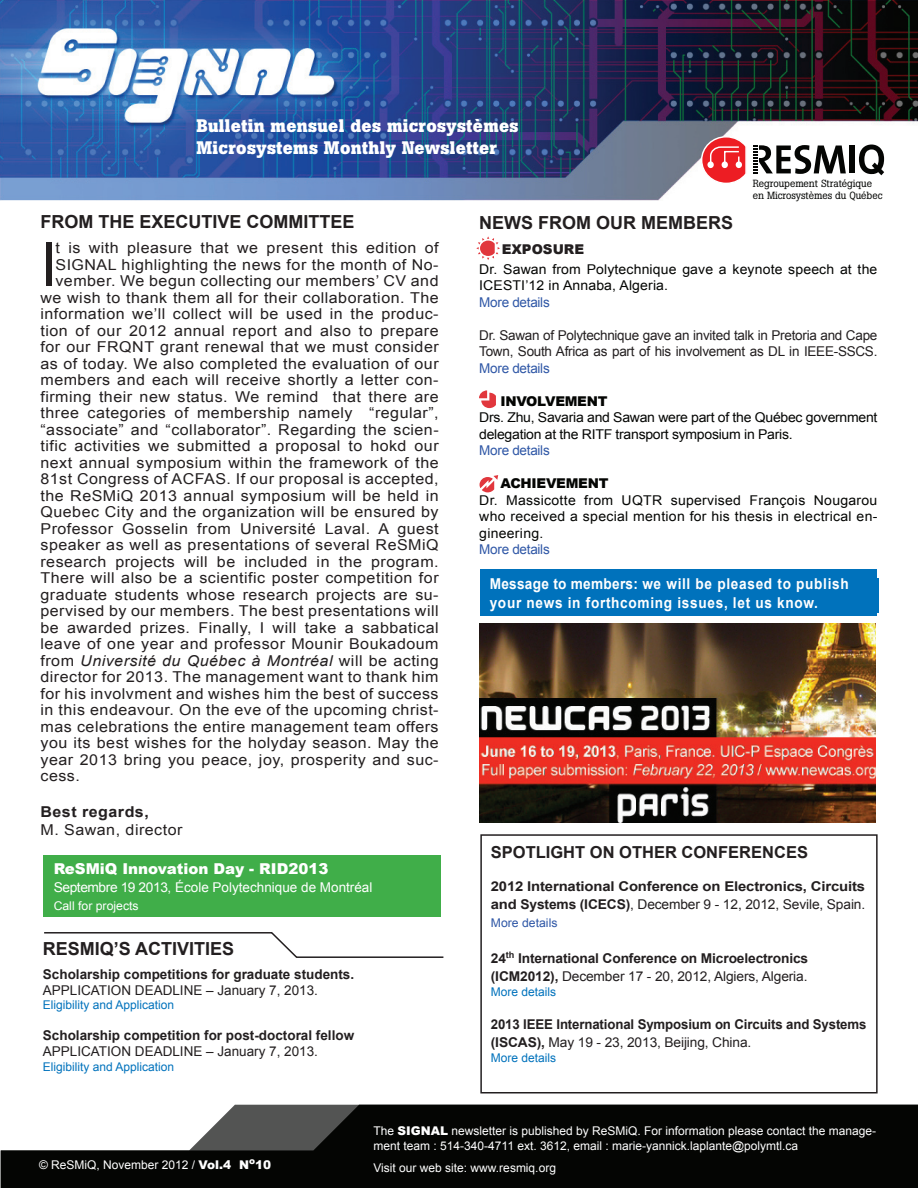
<style>
.page{position:relative;width:918px;height:1188px;background:#fff}
.page>*{position:absolute;margin:0;border:0;box-sizing:border-box;transform-origin:0 0}
.t1{font:61.05px "Arial";color:#231f20}
.t2{font:700 18px "Arial";color:#231f20}
.t3{font:700 18px/21.6px "Boton";letter-spacing:.02em;color:#fff}
.t4{font:700 16.5px "Arial";color:#231f20}
.t5{font:15px "Arial";letter-spacing:.03em;color:#231f20;scale:1.07 1}
.t6{font:700 15px/19.5px "Arial";letter-spacing:.05em;color:#fff;scale:.91 1}
.t7{font:italic 15px "Arial";letter-spacing:.03em;color:#231f20;scale:1.07 1}
.t8{font:900 15px "Arial";color:#fff}
.t9{font:700 15px "Arial";letter-spacing:.03em;color:#231f20;scale:1.07 1}
.t10{font:700 13.5px/18px "Arial";letter-spacing:-.01em;color:#231f20}
.t11{font:13.5px/16.5px "Arial";letter-spacing:.01em;color:#040503;scale:1.04 1}
.t12{font:13.5px/16.5px "Arial";letter-spacing:-.02em;color:#231f20}
.t13{font:700 13.5px/18px "Arial";letter-spacing:-.01em;color:#231f20;scale:1.1 1}
.t14{font:13.5px/16.5px "Arial";letter-spacing:-.02em;color:#040503;scale:1.04 1}
.t15{font:13.5px "Arial";color:#231f20}
.t16{font:13.5px "Arial";letter-spacing:-.02em;color:#2f57a6}
.t17{font:13.5px "Arial";color:#fff}
.t18{font:900 13.5px "Arial";letter-spacing:-.02em;color:#040503}
.t19{font:900 13.5px "Arial";color:#231f20}
.t20{font:12px/14.4px "Arial";color:#fff}
.t21{font:12px "Arial";color:#0072bc}
.t22{font:12px "Arial";color:#2f57a6}
.t23{font:10.35px/12px "Boton";letter-spacing:-.005em;color:#040503}
.s1{font-style:normal}
.s2{font-weight:400}
.s3{font-weight:900}
</style>
<div class="page">
<img style="left:0;top:0;width:918px;height:201px">
<div style="left:850px;top:146px;width:5px;height:27px;background:#040503"></div>
<svg style="left:859px;top:145px;width:25px;height:30px"></svg>
<svg style="left:700px;top:135px;width:146px;height:50px"></svg>
<svg style="left:1px;top:1105px;width:917px;height:83px;background:#292a28"></svg>
<svg style="left:479px;top:390px;width:17px;height:18px"></svg>
<svg style="left:476px;top:236px;width:24px;height:24px"></svg>
<svg style="left:480px;top:475px;width:18px;height:17px"></svg>
<div style="left:480px;top:834px;width:398px;height:260px;border:2px solid #231f20"></div>
<div style="left:480px;top:569px;width:397px;height:47px;background:#0072bc"></div>
<div style="left:485px;top:578px;width:394px;height:35px;background:#0072bc"></div>
<hr style="left:44px;top:932px;width:228px;height:2px;background:#231f20">
<svg style="left:270px;top:932px;width:27px;height:26px"></svg>
<hr style="left:296px;top:956px;width:147px;height:2px;background:#231f20">
<div style="left:43px;top:856px;width:398px;height:61px;background:#40ae49"></div>
<img style="left:479px;top:624px;width:396px;height:199px">
<p class="t3" style="left:196px;top:115px;width:324px">Bulletin mensuel des microsystèmes<br>Microsystems Monthly Newsletter</p>
<p class="t23" style="left:753px;top:177px;width:131px">Regroupement Stratégique en Microsystèmes du Québec</p>
<p class="t2" style="left:40px;top:209px;width:316px">FROM THE EXECUTIVE COMMITTEE</p>
<h1 class="t1" style="left:40px;top:225px;width:18px">I</h1>
<p class="t5" style="left:55px;top:238px;width:360px">t is with pleasure that we present this edition of</p>
<p class="t5" style="left:55px;top:255px;width:360px">SIGNAL highlighting the news for the month of No-</p>
<p class="t5" style="left:55px;top:271px;width:360px">vember. We begun collecting our members’ CV and</p>
<p class="t5" style="left:41px;top:288px;width:374px">we wish to thank them all for their collaboration. The</p>
<p class="t5" style="left:41px;top:304px;width:374px">information we’ll collect will be used in the produc-</p>
<p class="t5" style="left:41px;top:321px;width:374px">tion of our 2012 annual report and also to prepare</p>
<p class="t5" style="left:41px;top:337px;width:374px">for our FRQNT grant renewal that we must consider</p>
<p class="t5" style="left:41px;top:354px;width:374px">as of today. We also completed the evaluation of our</p>
<p class="t5" style="left:41px;top:370px;width:374px">members and each will receive shortly a letter con-</p>
<p class="t5" style="left:41px;top:387px;width:374px">firming their new status. We remind that there are</p>
<p class="t5" style="left:41px;top:403px;width:374px">three categories of membership namely “regular”,</p>
<p class="t5" style="left:41px;top:420px;width:374px">“associate” and “collaborator”. Regarding the scien-</p>
<p class="t5" style="left:41px;top:436px;width:374px">tific activities we submitted a proposal to hokd our</p>
<p class="t5" style="left:41px;top:453px;width:374px">next annual symposium within the framework of the</p>
<p class="t5" style="left:41px;top:469px;width:374px">81st Congress of ACFAS. If our proposal is accepted,</p>
<p class="t5" style="left:41px;top:486px;width:374px">the ReSMiQ 2013 annual symposium will be held in</p>
<p class="t5" style="left:41px;top:502px;width:374px">Quebec City and the organization will be ensured by</p>
<p class="t5" style="left:41px;top:519px;width:374px">Professor Gosselin from Université Laval. A guest</p>
<p class="t5" style="left:41px;top:535px;width:374px">speaker as well as presentations of several ReSMiQ</p>
<p class="t5" style="left:41px;top:552px;width:374px">research projects will be included in the program.</p>
<p class="t5" style="left:41px;top:568px;width:374px">There will also be a scientific poster competition for</p>
<p class="t5" style="left:41px;top:585px;width:374px">graduate students whose research projects are su-</p>
<p class="t5" style="left:41px;top:601px;width:374px">pervised by our members. The best presentations will</p>
<p class="t5" style="left:41px;top:618px;width:374px">be awarded prizes. Finally, I will take a sabbatical</p>
<p class="t5" style="left:41px;top:634px;width:374px">leave of one year and professor Mounir Boukadoum</p>
<p class="t7" style="left:41px;top:651px;width:374px"><span class="s1">from</span> Université du Québec à Montréal <span class="s1">will be acting</span></p>
<p class="t5" style="left:41px;top:667px;width:374px">director for 2013. The management want to thank him</p>
<p class="t5" style="left:41px;top:684px;width:374px">for his involvment and wishes him the best of success</p>
<p class="t5" style="left:41px;top:700px;width:374px">in this endeavour. On the eve of the upcoming christ-</p>
<p class="t5" style="left:41px;top:717px;width:374px">mas celebrations the entire management team offers</p>
<p class="t5" style="left:41px;top:733px;width:374px">you its best wishes for the holyday season. May the</p>
<p class="t5" style="left:41px;top:750px;width:374px">year 2013 bring you peace, joy, prosperity and suc-</p>
<p class="t5" style="left:41px;top:766px;width:38px">cess.</p>
<p class="t9" style="left:41px;top:802px;width:103px">Best regards,</p>
<p class="t5" style="left:41px;top:820px;width:134px">M. Sawan, director</p>
<p class="t8" style="left:54px;top:857px;width:276px">ReSMiQ Innovation Day - RID2013</p>
<p class="t17" style="left:54px;top:878px;width:320px">Septembre 19 2013, École Polytechnique de Montréal</p>
<p class="t20" style="left:54px;top:898px;width:87px">Call for projects</p>
<p class="t2" style="left:43px;top:936px;width:193px">RESMIQ’S ACTIVITIES</p>
<p class="t10" style="left:43px;top:966px;width:313px">Scholarship competitions for graduate students.</p>
<p class="t15" style="left:43px;top:981px;width:277px">APPLICATION DEADLINE – January 7, 2013.</p>
<p class="t21" style="left:43px;top:997px;width:133px">Eligibility and Application</p>
<p class="t10" style="left:43px;top:1027px;width:313px">Scholarship competition for post-doctoral fellow</p>
<p class="t15" style="left:43px;top:1043px;width:277px">APPLICATION DEADLINE – January 7, 2013.</p>
<p class="t21" style="left:43px;top:1059px;width:133px">Eligibility and Application</p>
<p class="t2" style="left:479px;top:211px;width:255px">NEWS FROM OUR MEMBERS</p>
<p class="t19" style="left:502px;top:240px;width:84px">EXPOSURE</p>
<p class="t11" style="left:479px;top:261px;width:384px">Dr. Sawan from Polytechnique gave a keynote speech at the<br>ICESTI’12 in Annaba, Algeria.</p>
<p class="t16" style="left:479px;top:293px;width:72px">More details</p>
<p class="t12" style="left:479px;top:327px;width:400px">Dr. Sawan of Polytechnique gave an invited talk in Pretoria and Cape<br>Town, South Africa as part of his involvement as DL in IEEE-SSCS.</p>
<p class="t16" style="left:479px;top:359px;width:72px">More details</p>
<p class="t18" style="left:500px;top:391px;width:109px">INVOLVEMENT</p>
<p class="t14" style="left:479px;top:409px;width:384px">Drs. Zhu, Savaria and Sawan were part of the Québec government delegation at the RITF transport symposium in Paris.</p>
<p class="t16" style="left:479px;top:442px;width:72px">More details</p>
<p class="t18" style="left:500px;top:474px;width:110px">ACHIEVEMENT</p>
<p class="t11" style="left:479px;top:492px;width:384px;text-align:justify">Dr. Massicotte from UQTR supervised François Nougarou who received a special mention for his thesis in electrical en&shy;gineering.</p>
<p class="t16" style="left:479px;top:541px;width:72px">More details</p>
<p class="t6" style="left:490px;top:574px;width:396px">Message to members: we will be pleased to publish your news in forthcoming issues, let us know.</p>
<p class="t4" style="left:491px;top:841px;width:319px">SPOTLIGHT ON OTHER CONFERENCES</p>
<p class="t13" style="left:491px;top:878px;width:342px">2012 International Conference on Electronics, Circuits and Systems (ICECS)<span class="s2">, December 9 - 12, 2012, Sevile, Spain.</span></p>
<p class="t22" style="left:491px;top:915px;width:68px">More details</p>
<p class="t10" style="left:491px;top:950px;width:319px">24<sup>th</sup> International Conference on Microelectronics (ICM2012), <span class="s2">December 17 - 20, 2012, Algiers, Algeria.</span></p>
<p class="t21" style="left:491px;top:984px;width:67px">More details</p>
<p class="t10" style="left:491px;top:1016px;width:377px">2013 IEEE International Symposium on Circuits and Systems (ISCAS), <span class="s2">May 19 - 23, 2013, Beijing, China.</span></p>
<p class="t21" style="left:491px;top:1050px;width:67px">More details</p>
<p class="t20" style="left:374px;top:1124px;width:504px">The <span class="s3">SIGNAL</span> newsletter is published by ReSMiQ. For information please contact the manage&shy;ment team : 514-340-4711 ext. 3612, email : marie-yannick.laplante@polymtl.ca</p>
<p class="t20" style="left:39px;top:1158px;width:234px">© ReSMiQ, November 2012 / <span class="s3">Vol.4 N</span><sup>o</sup><span class="s3">10</span></p>
<p class="t20" style="left:374px;top:1161px;width:184px">Visit our web site: www.resmiq.org</p>
</div>
